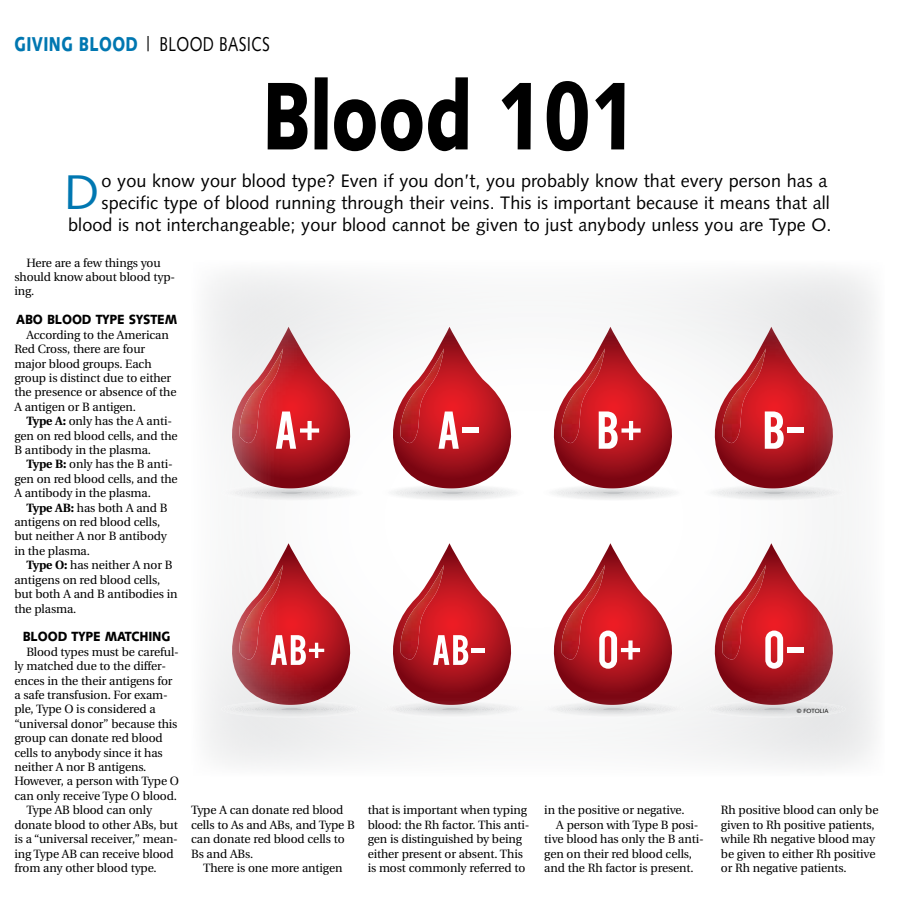
<style>
.page{position:relative;width:900px;height:908px;background:#fff}
.page>*{position:absolute;margin:0;border:0;box-sizing:border-box;transform-origin:0 0}
.t1{font:900 96px "Syntax";letter-spacing:-.015em;color:#000;scale:.77 1}
.t2{font:48.6px "Syntax";color:#0077b1}
.t3{font:20px "Syntax";letter-spacing:.025em;color:#000;scale:.77 1}
.t4{font:18px/21.6px "Syntax";letter-spacing:.005em;color:#000;text-align:right}
.t5{font:900 13.3px "Syntax";letter-spacing:-.01em;color:#000;scale:.91 1}
.t6{font:12px/14.4px "Utopia";letter-spacing:-.01em;color:#000}
.t7{font:6px "Syntax";color:#000}
.s1{font-weight:900;color:#0077b1}
.s2{font-weight:700}
</style>
<div class="page">
<svg style="left:207px;top:271px;width:668px;height:496px"></svg>
<svg style="left:220px;top:326px;width:143px;height:175px"></svg>
<svg style="left:381px;top:326px;width:143px;height:175px"></svg>
<div style="left:463px;top:427px;width:16px;height:6px;background:#fff"></div>
<svg style="left:542px;top:326px;width:143px;height:175px"></svg>
<svg style="left:703px;top:326px;width:143px;height:175px"></svg>
<div style="left:788px;top:427px;width:16px;height:6px;background:#fff"></div>
<svg style="left:220px;top:543px;width:143px;height:174px"></svg>
<svg style="left:381px;top:543px;width:143px;height:174px"></svg>
<div style="left:471px;top:647px;width:14px;height:5px;background:#fff"></div>
<svg style="left:542px;top:543px;width:143px;height:174px"></svg>
<svg style="left:703px;top:543px;width:143px;height:174px"></svg>
<div style="left:787px;top:646px;width:17px;height:6px;background:#fff"></div>
<h3 class="t3" style="left:14px;top:32px;width:333px"><span class="s1">GIVING BLOOD</span> | BLOOD BASICS</h3>
<h1 class="t1" style="left:262px;top:59px;width:490px">Blood 101</h1>
<p class="t4" style="left:68px;top:170px;width:765px">o you know your blood type? Even if you don’t, you probably know that every person has a specific type of blood running through their veins. This is important because it means that all blood is not interchangeable; your blood cannot be given to just anybody unless you are Type O.</p>
<h2 class="t2" style="left:64px;top:163px;width:37px">D</h2>
<p class="t6" style="left:14px;top:255px;width:162px;text-indent:12px">Here are a few things you should know about blood typ&shy;ing.</p>
<p class="t5" style="left:16px;top:312px;width:178px">ABO BLOOD TYPE SYSTEM</p>
<p class="t6" style="left:14px;top:327px;width:164px;text-indent:12px">According to the American<br>Red Cross, there are four major blood groups. Each group is distinct due to either the presence or absence of the<br>A antigen or B antigen.</p>
<p class="t6" style="left:14px;top:414px;width:165px;text-indent:12px"><span class="s2">Type A:</span> only has the A anti&shy;gen on red blood cells, and the<br>B antibody in the plasma.</p>
<p class="t6" style="left:14px;top:457px;width:165px;text-indent:12px"><span class="s2">Type B:</span> only has the B anti&shy;gen on red blood cells, and the<br>A antibody in the plasma.</p>
<p class="t6" style="left:14px;top:500px;width:155px;text-indent:12px"><span class="s2">Type AB:</span> has both A and B antigens on red blood cells, but neither A nor B antibody in the plasma.</p>
<p class="t6" style="left:14px;top:558px;width:165px;text-indent:12px"><span class="s2">Type O:</span> has neither A nor B antigens on red blood cells, but both A and B antibodies in the plasma.</p>
<p class="t5" style="left:23px;top:628px;width:164px">BLOOD TYPE MATCHING</p>
<p class="t6" style="left:26px;top:644px;width:154px">Blood types must be careful-</p>
<p class="t6" style="left:14px;top:659px;width:153px">ly matched due to the differ-</p>
<p class="t6" style="left:14px;top:673px;width:160px">ences in the their antigens for</p>
<p class="t6" style="left:14px;top:687px;width:155px">a safe transfusion. For exam-</p>
<p class="t6" style="left:14px;top:702px;width:143px">ple, Type O is considered a</p>
<p class="t6" style="left:14px;top:716px;width:165px">“universal donor” because this</p>
<p class="t6" style="left:14px;top:731px;width:150px">group can donate red blood</p>
<p class="t6" style="left:14px;top:745px;width:150px">cells to anybody since it has</p>
<p class="t6" style="left:14px;top:759px;width:134px">neither A nor B antigens.</p>
<p class="t6" style="left:14px;top:774px;width:166px">However, a person with Type O</p>
<p class="t6" style="left:14px;top:788px;width:164px">can only receive Type O blood.</p>
<p class="t6" style="left:26px;top:803px;width:127px">Type AB blood can only</p>
<p class="t6" style="left:14px;top:817px;width:165px">donate blood to other ABs, but</p>
<p class="t6" style="left:14px;top:831px;width:165px">is a “universal receiver,” mean-</p>
<p class="t6" style="left:14px;top:846px;width:161px">ing Type AB can receive blood</p>
<p class="t6" style="left:14px;top:860px;width:144px">from any other blood type.</p>
<p class="t6" style="left:191px;top:803px;width:165px">Type A can donate red blood cells to As and ABs, and Type B can donate red blood cells to<br>Bs and ABs.</p>
<p class="t6" style="left:203px;top:860px;width:141px">There is one more antigen</p>
<p class="t6" style="left:368px;top:803px;width:163px">that is important when typing blood: the Rh factor. This anti&shy;gen is distinguished by being either present or absent. This is most commonly referred to</p>
<p class="t6" style="left:544px;top:803px;width:142px">in the positive or negative.</p>
<p class="t6" style="left:556px;top:817px;width:144px">A person with Type B posi-</p>
<p class="t6" style="left:544px;top:831px;width:161px">tive blood has only the B anti-</p>
<p class="t6" style="left:544px;top:846px;width:149px">gen on their red blood cells,</p>
<p class="t6" style="left:544px;top:860px;width:151px">and the Rh factor is present.</p>
<p class="t7" style="left:797px;top:707px;width:33px">© FOTOLIA</p>
<p class="t6" style="left:721px;top:803px;width:159px">Rh positive blood can only be given to Rh positive patients, while Rh negative blood may be given to either Rh positive or Rh negative patients.</p>
</div>
